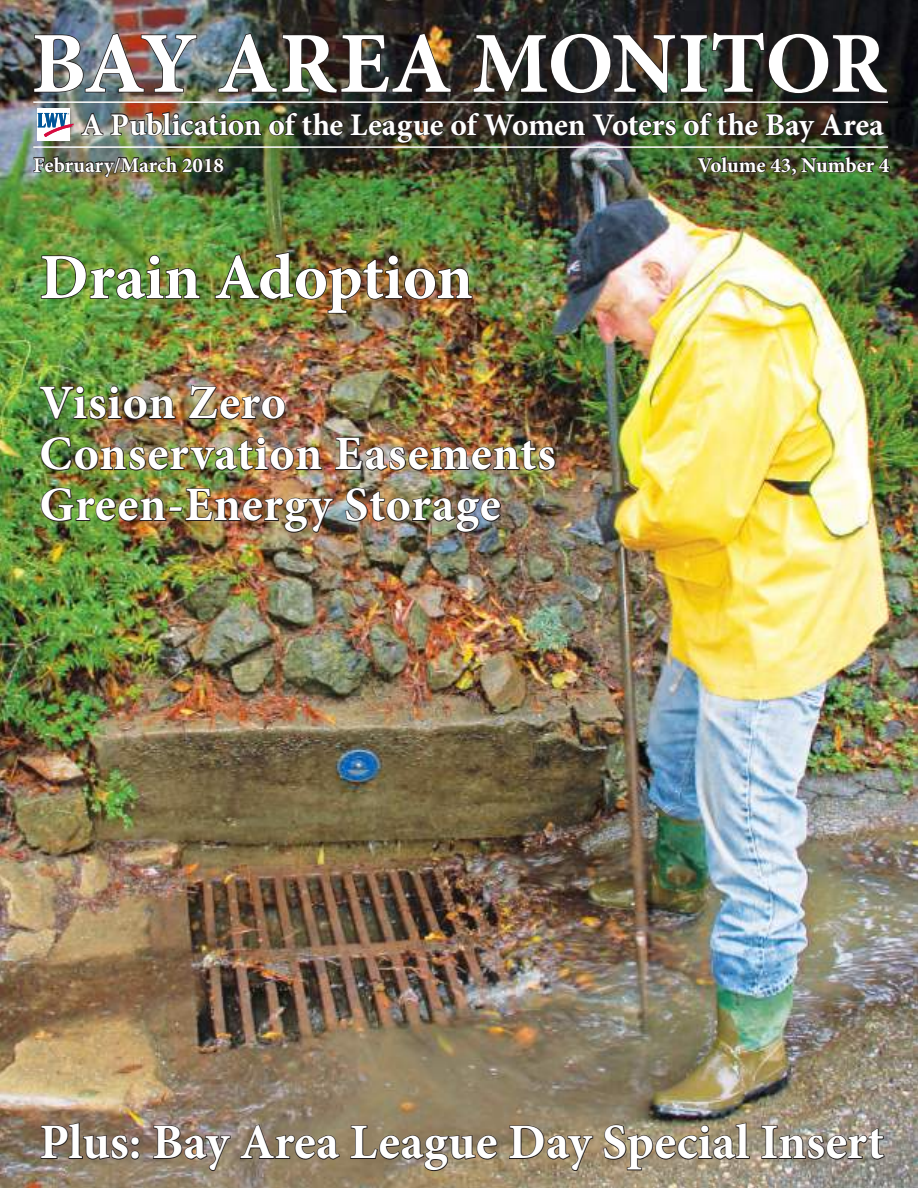
<style>
.page{position:relative;width:918px;height:1188px;background:#fff}
.page>*{position:absolute;margin:0;border:0;box-sizing:border-box;transform-origin:0 0}
.t1{font:700 87px "Minion Pro";letter-spacing:-.01em;color:#fff}
.t2{font:700 64.5px "Minion Pro";letter-spacing:-.005em;color:#fff}
.t3{font:700 49.5px "Minion Pro";color:#fff}
.t4{font:700 48px/51px "Minion Pro";letter-spacing:.02em;color:#fff}
.t5{font:700 31.5px "Minion Pro";letter-spacing:-.01em;color:#fff}
.t6{font:700 21px "Minion Pro";letter-spacing:-.005em;color:#fff}
.t7{font:4.2px "Myriad Pro";color:#005598}
</style>
<div class="page">
<img style="left:0;top:0;width:918px;height:1188px">
<img style="left:39px;top:385px;width:137px;height:35px">
<img style="left:187px;top:384px;width:99px;height:36px">
<img style="left:40px;top:436px;width:283px;height:36px">
<img style="left:334px;top:437px;width:222px;height:34px">
<img style="left:40px;top:487px;width:294px;height:47px">
<img style="left:344px;top:487px;width:158px;height:47px">
<img style="left:40px;top:254px;width:161px;height:46px">
<img style="left:214px;top:251px;width:259px;height:63px">
<svg style="left:40px;top:1121px;width:100px;height:40px;background:#726151"></svg>
<svg style="left:152px;top:1125px;width:79px;height:47px;background:#7f7062"></svg>
<svg style="left:239px;top:1124px;width:102px;height:36px;background:#796d59"></svg>
<svg style="left:350px;top:1125px;width:148px;height:47px;background:#81725a"></svg>
<svg style="left:508px;top:1125px;width:86px;height:47px;background:#8a795e"></svg>
<svg style="left:603px;top:1121px;width:148px;height:50px;background:#8d816a"></svg>
<svg style="left:761px;top:1125px;width:125px;height:35px;background:#847d73"></svg>
<img style="left:33px;top:32px;width:858px;height:146px">
<h1 class="t1" style="left:31px;top:3px;width:857px">BAY AREA MONITOR</h1>
<p class="t5" style="left:81px;top:102px;width:804px">A Publication of the League of Women Voters of the Bay Area</p>
<p class="t6" style="left:33px;top:150px;width:192px">February/March 2018</p>
<p class="t6" style="left:698px;top:150px;width:193px">Volume 43, Number 4</p>
<p class="t7" style="left:68px;top:112px;width:3px">®</p>
<h2 class="t2" style="left:40px;top:232px;width:435px">Drain Adoption</h2>
<p class="t4" style="left:40px;top:377px;width:518px">Vision Zero<br>Conservation Easements<br>Green-Energy Storage</p>
<p class="t3" style="left:40px;top:1108px;width:846px">Plus: Bay Area League Day Special Insert</p>
</div>
